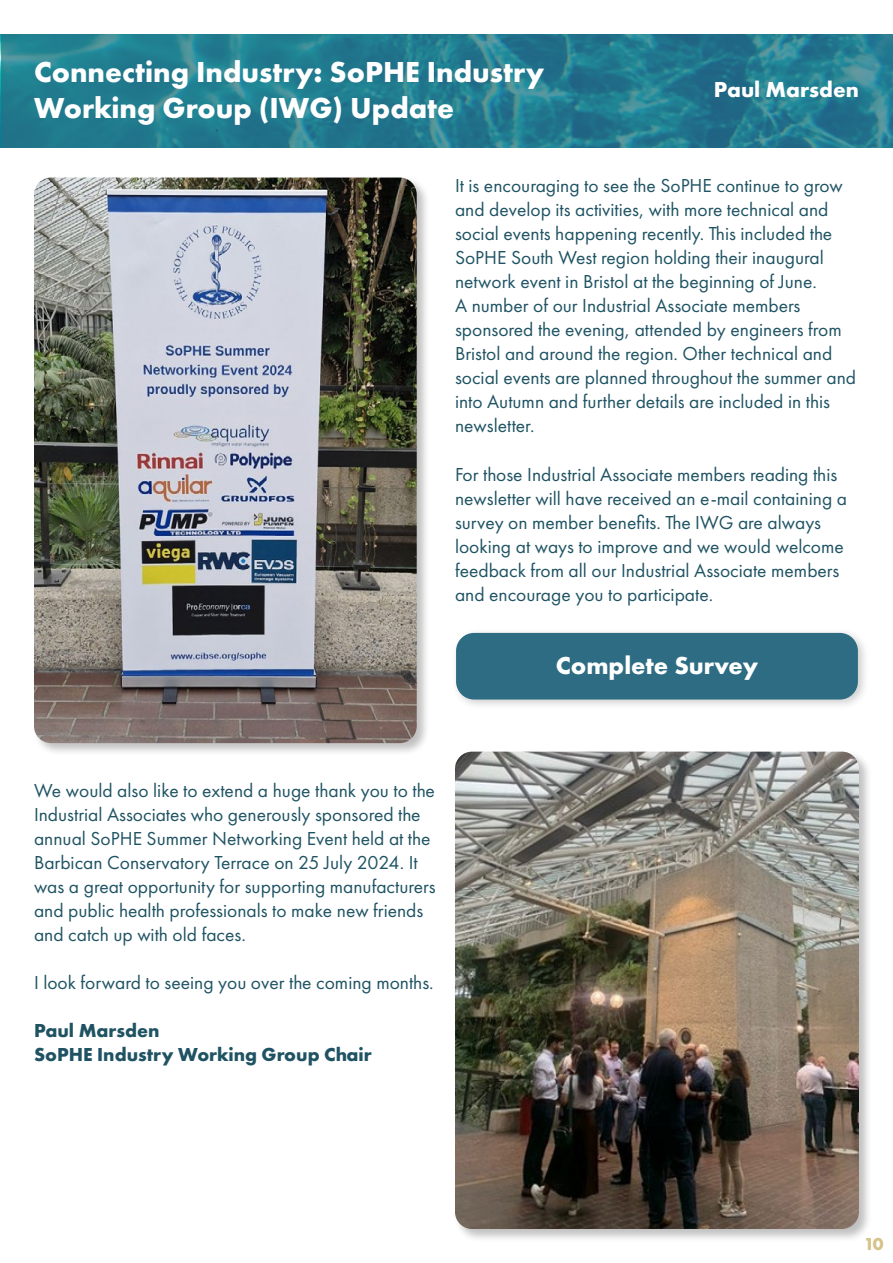
<style>
.page{position:relative;width:893px;height:1263px;background:#fff}
.page>*{position:absolute;margin:0;border:0;box-sizing:border-box;transform-origin:0 0}
.t1{font:700 30px/36px "Futura PT";color:#fff}
.t2{font:700 25.5px "Futura PT";color:#fff}
.t3{font:700 22.5px "Futura PT";color:#fff}
.t4{font:19.5px/24px "Futura PT";color:#1f5363}
.t5{font:700 19.5px/24px "Futura PT";color:#1f5363}
.t6{font:700 18px "Futura PT";color:#d6c389}
</style>
<div class="page">
<svg style="left:1px;top:34px;width:891px;height:114px;fill:#207c8f"></svg>
<div style="left:32px;top:176px;width:399px;height:580px;background:#000;opacity:.25"></div>
<img style="left:34px;top:178px;width:383px;height:565px">
<div style="left:453px;top:749px;width:419px;height:494px;background:#000;opacity:.25"></div>
<img style="left:455px;top:752px;width:404px;height:477px">
<div style="left:450px;top:627px;width:420px;height:84px;background:#000;opacity:.2"></div>
<div style="left:456px;top:633px;width:402px;height:66px;background:#2d6c82;border-radius:18px"></div>
<h1 class="t1" style="left:34px;top:54px;width:512px">Connecting Industry: SoPHE Industry<br>Working Group (IWG) Update</h1>
<p class="t3" style="left:714px;top:75px;width:147px">Paul Marsden</p>
<p class="t4" style="left:455px;top:174px;width:403px">It is encouraging to see the SoPHE continue to grow and develop its activities, with more technical and social events happening recently. This included the SoPHE South West region holding their inaugural network event in Bristol at the beginning of June.<br>A number of our Industrial Associate members sponsored the evening, attended by engineers from Bristol and around the region. Other technical and social events are planned throughout the summer and into Autumn and further details are included in this newsletter.</p>
<p class="t4" style="left:455px;top:462px;width:394px">For those Industrial Associate members reading this newsletter will have received an e-mail containing a survey on member benefits. The IWG are always looking at ways to improve and we would welcome feedback from all our Industrial Associate members and encourage you to participate.</p>
<p class="t4" style="left:34px;top:779px;width:403px">We would also like to extend a huge thank you to the Industrial Associates who generously sponsored the annual SoPHE Summer Networking Event held at the Barbican Conservatory Terrace on 25 July 2024. It was a great opportunity for supporting manufacturers and public health professionals to make new friends and catch up with old faces.</p>
<p class="t4" style="left:34px;top:971px;width:401px">I look forward to seeing you over the coming months.</p>
<p class="t5" style="left:34px;top:1018px;width:339px">Paul Marsden<br>SoPHE Industry Working Group Chair</p>
<h2 class="t2" style="left:556px;top:649px;width:204px">Complete Survey</h2>
<p class="t6" style="left:864px;top:1232px;width:22px">10</p>
</div>
